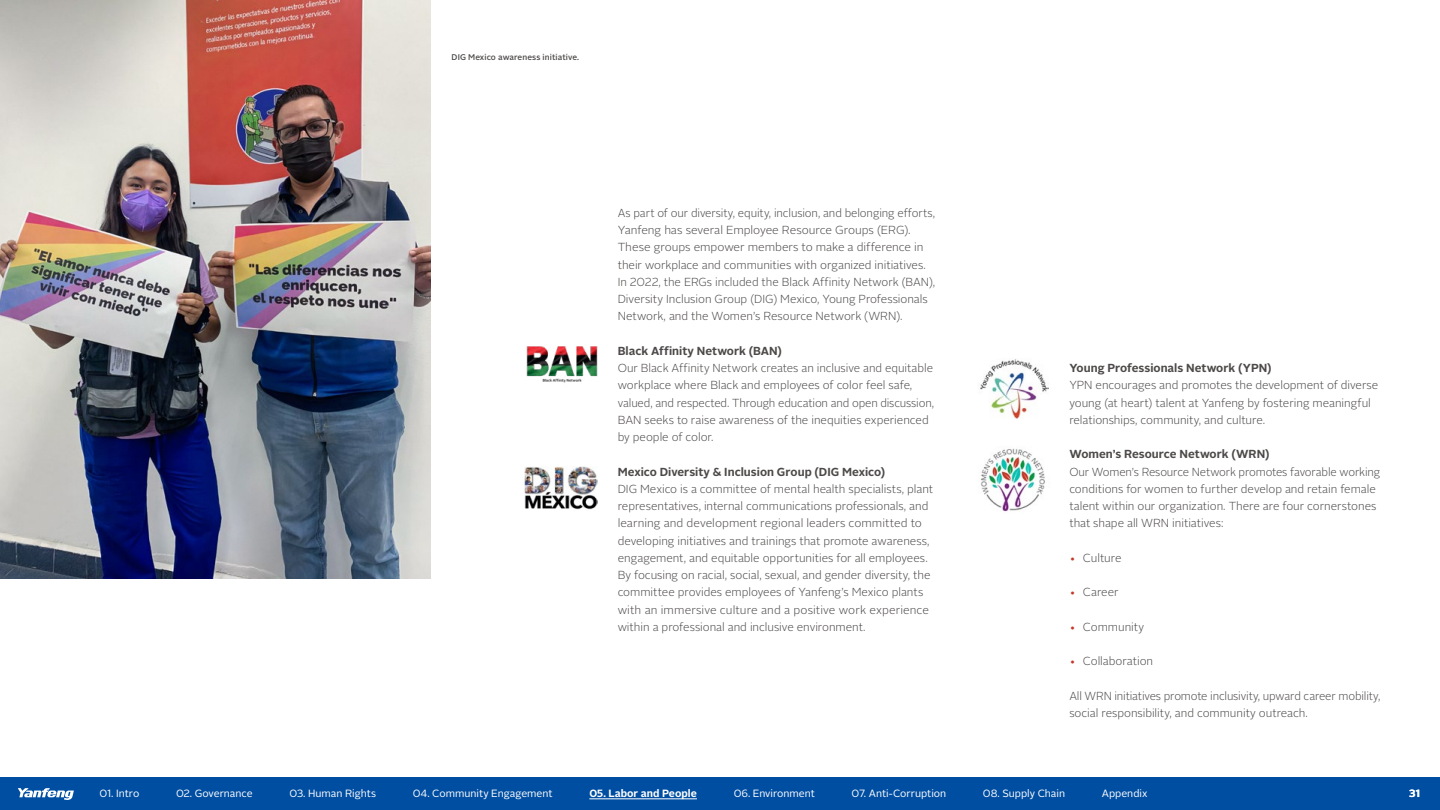
<style>
.page{position:relative;width:1440px;height:810px;background:#fff}
.page>*{position:absolute;margin:0;border:0;box-sizing:border-box;transform-origin:0 0}
.t1{font:300 11.62px/17.2px "Alright Sans";letter-spacing:-.005em;color:#4c4948}
.t2{font:700 11.62px "Alright Sans";color:#4c4948}
.t3{font:10.5px "Alright Sans";letter-spacing:-.005em;color:#fff}
.t4{font:700 10.5px "Alright Sans";color:#fff}
.t5{font:500 8.25px "Alright Sans";letter-spacing:.01em;color:#4c4948}
.s1{color:#c63527}
</style>
<div class="page">
<div style="left:0;top:777px;width:1440px;height:33px;background:#004ea2"></div>
<svg style="left:18px;top:788px;width:56px;height:12px"></svg>
<hr style="left:589px;top:799px;width:108px;height:1px;background:#fff">
<img style="left:0;top:0;width:430px;height:579px">
<img style="left:526px;top:346px;width:72px;height:37px">
<img style="left:525px;top:467px;width:73px;height:43px">
<img style="left:981px;top:448px;width:64px;height:64px">
<img style="left:980px;top:359px;width:69px;height:60px">
<p class="t5" style="left:452px;top:51px;width:129px">DIG Mexico awareness initiative.</p>
<p class="t1" style="left:618px;top:204px;width:319px">As part of our diversity, equity, inclusion, and belonging efforts, Yanfeng has several Employee Resource Groups (ERG).<br>These groups empower members to make a difference in their workplace and communities with organized initiatives.<br>In 2022, the ERGs included the Black Affinity Network (BAN), Diversity Inclusion Group (DIG) Mexico, Young Professionals Network, and the Women’s Resource Network (WRN).</p>
<p class="t2" style="left:618px;top:343px;width:166px">Black Affinity Network (BAN)</p>
<p class="t1" style="left:618px;top:360px;width:318px">Our Black Affinity Network creates an inclusive and equitable workplace where Black and employees of color feel safe, valued, and respected. Through education and open discussion, BAN seeks to raise awareness of the inequities experienced by people of color.</p>
<p class="t2" style="left:618px;top:463px;width:269px">Mexico Diversity &amp; Inclusion Group (DIG Mexico)</p>
<p class="t1" style="left:618px;top:480px;width:317px">DIG Mexico is a committee of mental health specialists, plant representatives, internal communications professionals, and learning and development regional leaders committed to developing initiatives and trainings that promote awareness, engagement, and equitable opportunities for all employees.<br>By focusing on racial, social, sexual, and gender diversity, the committee provides employees of Yanfeng’s Mexico plants with an immersive culture and a positive work experience within a professional and inclusive environment.</p>
<p class="t2" style="left:1069px;top:360px;width:204px">Young Professionals Network (YPN)</p>
<p class="t1" style="left:1069px;top:377px;width:311px">YPN encourages and promotes the development of diverse young (at heart) talent at Yanfeng by fostering meaningful relationships, community, and culture.</p>
<p class="t2" style="left:1069px;top:446px;width:202px">Women’s Resource Network (WRN)</p>
<p class="t1" style="left:1069px;top:463px;width:312px">Our Women’s Resource Network promotes favorable working conditions for women to further develop and retain female talent within our organization. There are four cornerstones that shape all WRN initiatives:</p>
<p class="t1" style="left:1069px;top:549px;width:54px"><span class="s1">•</span> Culture</p>
<p class="t1" style="left:1069px;top:584px;width:51px"><span class="s1">•</span> Career</p>
<p class="t1" style="left:1069px;top:618px;width:76px"><span class="s1">•</span> Community</p>
<p class="t1" style="left:1069px;top:653px;width:85px"><span class="s1">•</span> Collaboration</p>
<p class="t1" style="left:1069px;top:687px;width:313px">All WRN initiatives promote inclusivity, upward career mobility, social responsibility, and community outreach.</p>
<p class="t3" style="left:100px;top:786px;width:41px">01. Intro</p>
<p class="t3" style="left:176px;top:786px;width:78px">02. Governance</p>
<p class="t3" style="left:289px;top:786px;width:88px">03. Human Rights</p>
<p class="t3" style="left:413px;top:786px;width:141px">04. Community Engagement</p>
<p class="t4" style="left:589px;top:786px;width:109px">05. Labor and People</p>
<p class="t3" style="left:734px;top:786px;width:83px">06. Environment</p>
<p class="t3" style="left:852px;top:786px;width:96px">07. Anti-Corruption</p>
<p class="t3" style="left:983px;top:786px;width:84px">08. Supply Chain</p>
<p class="t3" style="left:1102px;top:786px;width:47px">Appendix</p>
<p class="t4" style="left:1409px;top:786px;width:13px">31</p>
</div>
